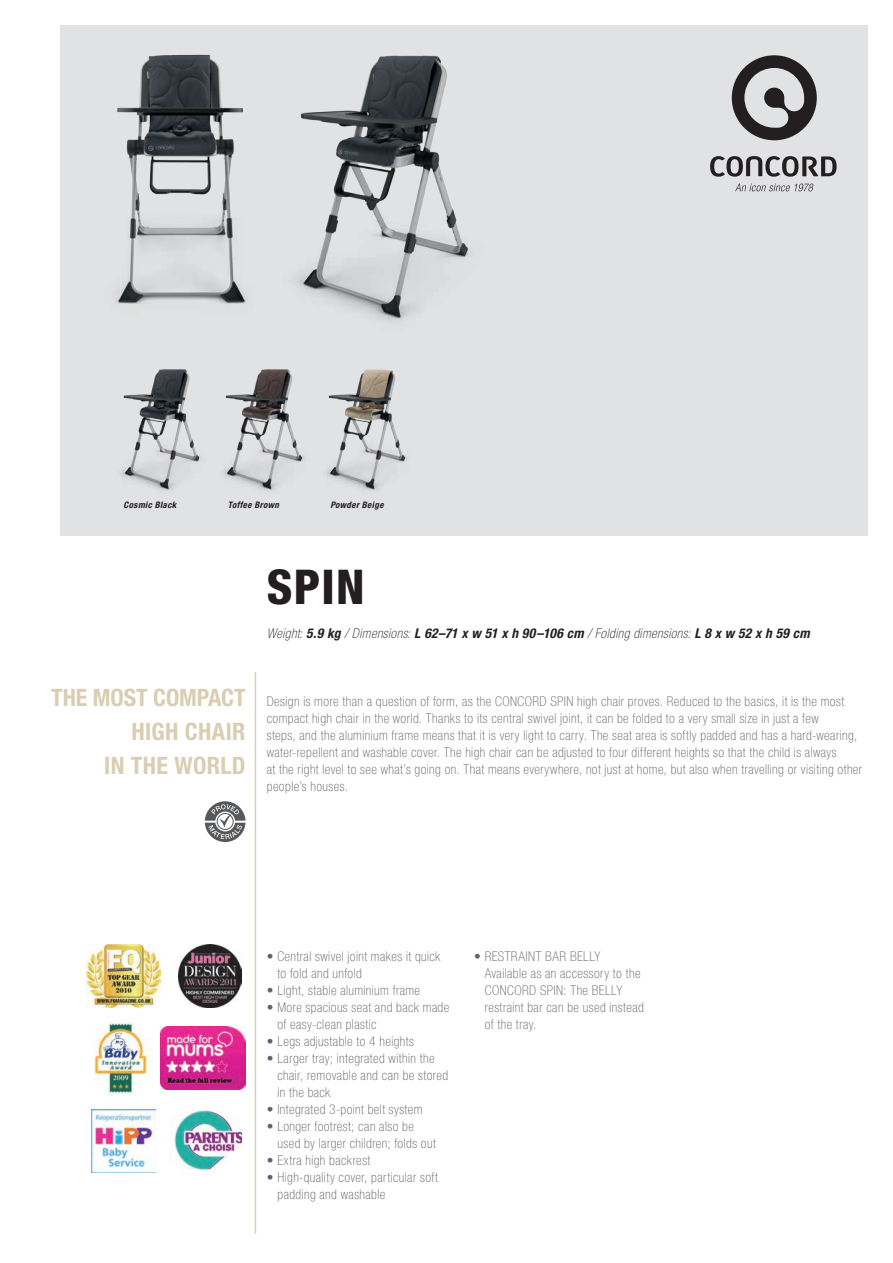
<style>
.page{position:relative;width:893px;height:1263px;background:#fff}
.page>*{position:absolute;margin:0;border:0;box-sizing:border-box;transform-origin:0 0}
.t1{font:800 condensed 48px "Helvetica Neue LT Std";color:#231f20}
.t2{font:700 condensed 24px/34px "Helvetica Neue LT Std";letter-spacing:.01em;color:#d9ceb3;text-align:right}
.t3{font:100 condensed 13.5px/17px "Helvetica Neue LT Std";letter-spacing:.035em;color:#636366}
.t4{font:italic 100 condensed 13.5px "Helvetica Neue LT Std";letter-spacing:.035em;color:#231f20}
.t5{font:italic 700 condensed 9px "Helvetica Neue LT Std";letter-spacing:.045em;color:#231f20}
.s1{font-weight:700}
</style>
<div class="page">
<div style="left:60px;top:26px;width:807px;height:510px;background:#e1e2e4"></div>
<svg style="left:735px;top:184px;width:79px;height:7px"></svg>
<svg style="left:732px;top:55px;width:85px;height:85px"></svg>
<svg style="left:710px;top:156px;width:127px;height:21px"></svg>
<hr style="left:255px;top:672px;width:1px;height:561px;background:#d9ceb3">
<img style="left:60px;top:25px;width:212px;height:279px">
<img style="left:121px;top:369px;width:81px;height:121px">
<img style="left:272px;top:25px;width:223px;height:296px">
<img style="left:327px;top:369px;width:81px;height:121px">
<img style="left:224px;top:369px;width:81px;height:121px">
<svg style="left:205px;top:801px;width:40px;height:41px"></svg>
<img style="left:86px;top:944px;width:75px;height:64px">
<img style="left:178px;top:944px;width:64px;height:64px">
<img style="left:92px;top:1109px;width:63px;height:64px">
<img style="left:94px;top:1021px;width:54px;height:75px">
<img style="left:173px;top:1110px;width:69px;height:64px">
<img style="left:161px;top:1026px;width:85px;height:64px">
<p class="t5" style="left:124px;top:500px;width:54px">Cosmic Black</p>
<p class="t5" style="left:228px;top:500px;width:53px">Toffee Brown</p>
<p class="t5" style="left:330px;top:500px;width:55px">Powder Beige</p>
<h2 class="t2" style="left:51px;top:680px;width:196px">THE MOST COMPACT<br>HIGH CHAIR<br>IN THE WORLD</h2>
<h1 class="t1" style="left:267px;top:557px;width:99px">SPIN</h1>
<p class="t4" style="left:267px;top:625px;width:544px">Weight: <span class="s1">5.9 kg</span> / Dimensions: <span class="s1">L 62–71 x w 51 x h 90–106 cm</span> / Folding dimensions: <span class="s1">L 8 x w 52 x h 59 cm</span></p>
<p class="t3" style="left:267px;top:693px;width:597px">Design is more than a question of form, as the CONCORD SPIN high chair proves. Reduced to the basics, it is the most compact high chair in the world. Thanks to its central swivel joint, it can be folded to a very small size in just a few<br>steps, and the aluminium frame means that it is very light to carry. The seat area is softly padded and has a hard-wearing, water-repellent and washable cover. The high chair can be adjusted to four different heights so that the child is always<br>at the right level to see what’s going on. That means everywhere, not just at home, but also when travelling or visiting other people’s houses.</p>
<p class="t3" style="left:277px;top:948px;width:165px;text-indent:-11px">• Central swivel joint makes it quick to fold and unfold</p>
<p class="t3" style="left:267px;top:982px;width:155px">• Light, stable aluminium frame</p>
<p class="t3" style="left:277px;top:999px;width:173px;text-indent:-11px">• More spacious seat and back made of easy-clean plastic</p>
<p class="t3" style="left:267px;top:1033px;width:149px">• Legs adjustable to 4 heights</p>
<p class="t3" style="left:277px;top:1050px;width:172px;text-indent:-11px">• Larger tray; integrated within the chair, removable and can be stored in the back</p>
<p class="t3" style="left:267px;top:1101px;width:157px">• Integrated 3-point belt system</p>
<p class="t3" style="left:277px;top:1118px;width:160px;text-indent:-11px">• Longer footrest; can also be used by larger children; folds out</p>
<p class="t3" style="left:267px;top:1152px;width:105px">• Extra high backrest</p>
<p class="t3" style="left:277px;top:1169px;width:162px;text-indent:-11px">• High-quality cover, particular soft padding and washable</p>
<p class="t3" style="left:485px;top:948px;width:160px;text-indent:-11px">• RESTRAINT BAR BELLY<br>Available as an accessory to the<br>CONCORD SPIN: The BELLY restraint bar can be used instead of the tray.</p>
</div>
